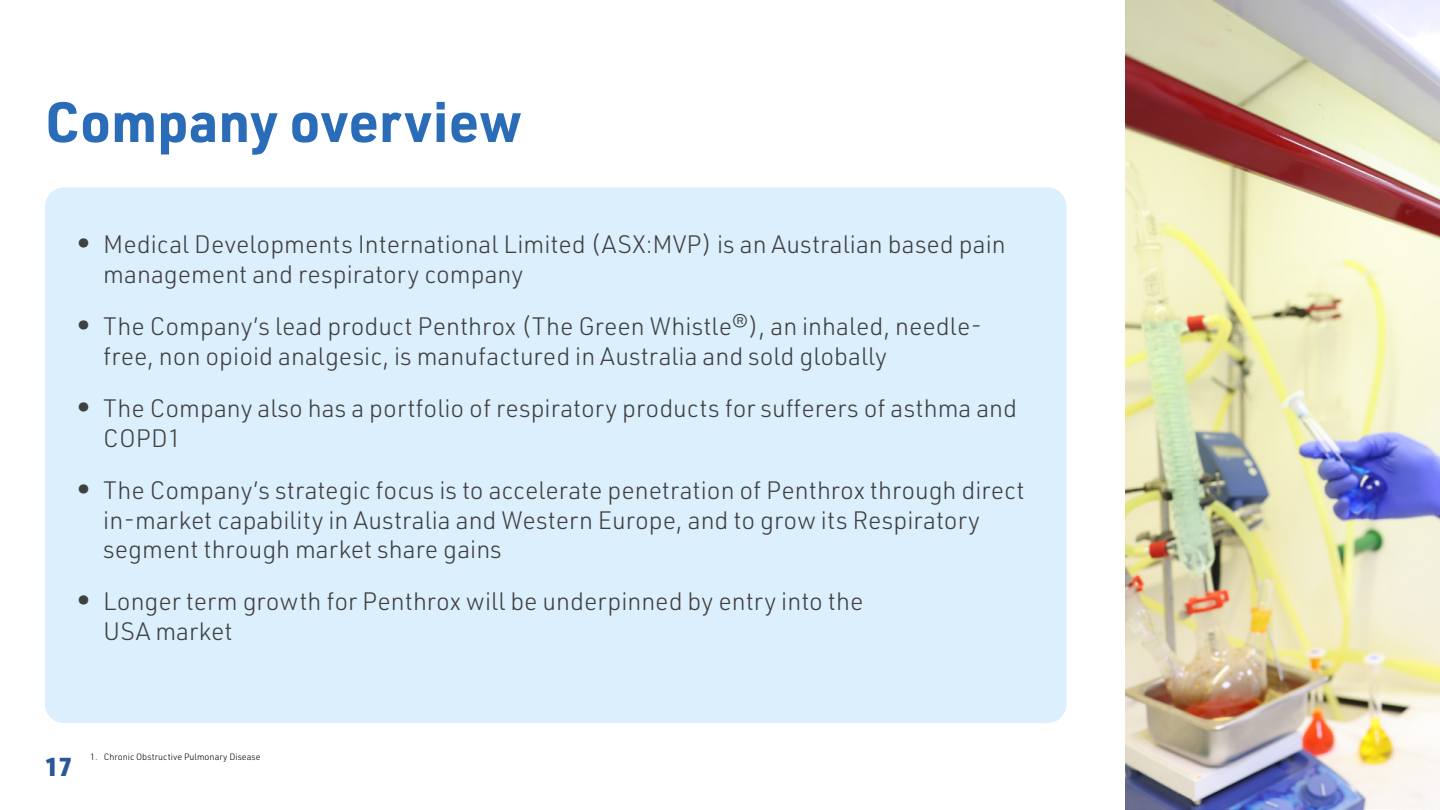
<style>
.page{position:relative;width:1440px;height:810px;background:#fff}
.page>*{position:absolute;margin:0;border:0;box-sizing:border-box;transform-origin:0 0}
.t1{font:700 55.5px "URWDIN";color:#2a6cb8}
.t2{font:900 25.5px "URWDIN";color:#2a5796}
.t3{font:300 24.75px/29.7px "URWDIN";color:#404040}
.t4{font:300 9px "URWDIN";color:#000}
.s1{font-weight:400;font-size:27.75px}
</style>
<div class="page">
<div style="left:45px;top:188px;width:1021px;height:535px;background:#dceffd;border-radius:19px"></div>
<img style="left:1125px;top:0;width:315px;height:810px">
<h1 class="t1" style="left:45px;top:84px;width:479px">Company overview</h1>
<p class="t3" style="left:103px;top:229px;width:904px;text-indent:-27px"><span class="s1">•</span> Medical Developments International Limited (ASX:MVP) is an Australian based pain management and respiratory company</p>
<p class="t3" style="left:103px;top:311px;width:881px;text-indent:-27px"><span class="s1">•</span> The Company’s lead product Penthrox (The Green Whistle®), an inhaled, needle&shy;free, non opioid analgesic, is manufactured in Australia and sold globally</p>
<p class="t3" style="left:103px;top:393px;width:915px;text-indent:-27px"><span class="s1">•</span> The Company also has a portfolio of respiratory products for sufferers of asthma and<br>COPD1</p>
<p class="t3" style="left:103px;top:475px;width:923px;text-indent:-27px"><span class="s1">•</span> The Company’s strategic focus is to accelerate penetration of Penthrox through direct in-market capability in Australia and Western Europe, and to grow its Respiratory segment through market share gains</p>
<p class="t3" style="left:103px;top:586px;width:762px;text-indent:-27px"><span class="s1">•</span> Longer term growth for Penthrox will be underpinned by entry into the<br>USA market</p>
<p class="t2" style="left:45px;top:750px;width:29px">17</p>
<p class="t4" style="left:90px;top:751px;width:172px">1. Chronic Obstructive Pulmonary Disease</p>
</div>
